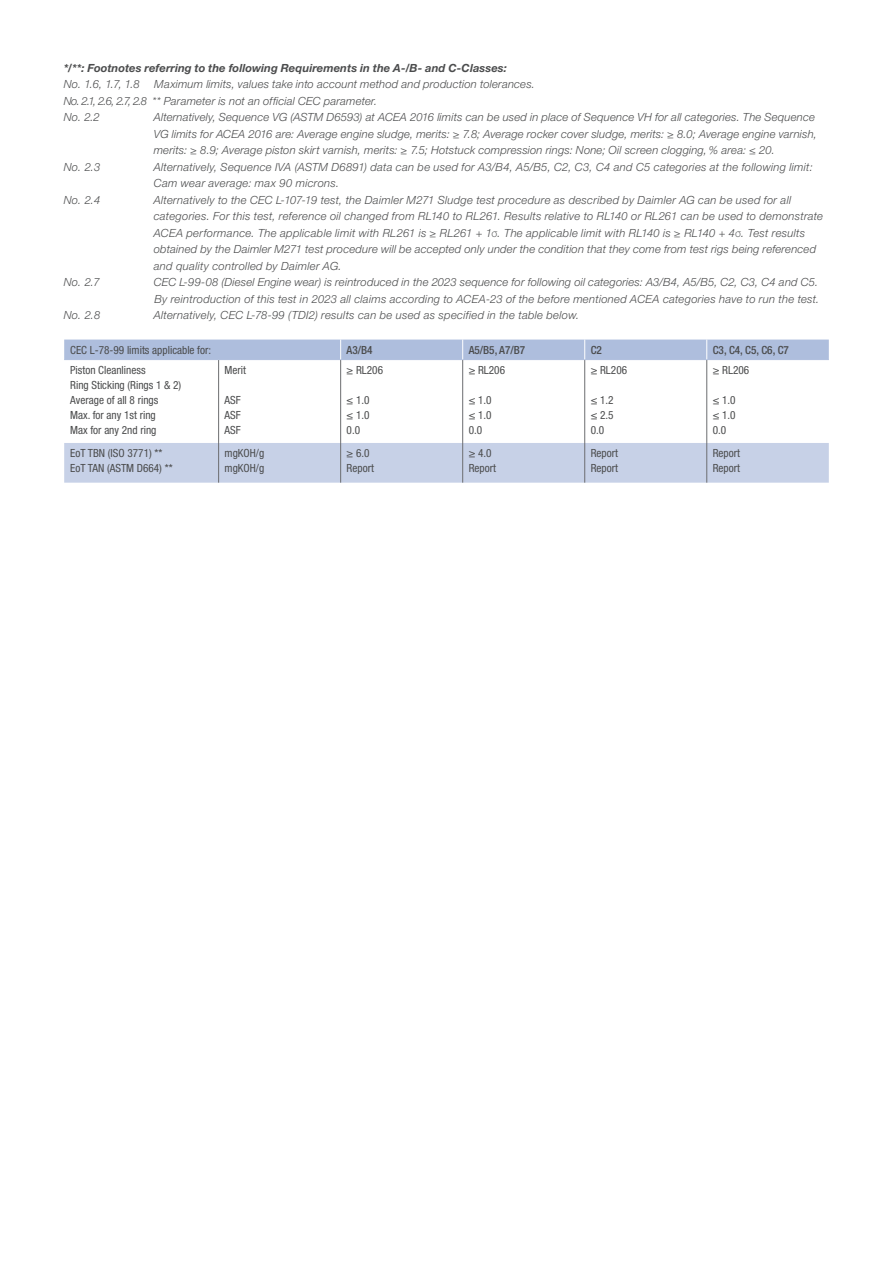
<style>
.page{position:relative;width:893px;height:1263px;background:#fff}
.page>*{position:absolute;margin:0;border:0;box-sizing:border-box;transform-origin:0 0}
._10_pt_Black_Helv_Te{font:italic 300 11.25px/16.5px "Helvetica Neue LT Pro";letter-spacing:.02em;color:#4b4c4d}
.t1{font:condensed 11.25px/15px "Helvetica Neue LT Pro";color:#4b4c4d}
._10_pt_Black_Helv_Te-2{font:italic 700 11.25px "Helvetica Neue LT Pro";letter-spacing:.005em;color:#4b4c4d}
.t2{font:500 condensed 11.25px "Helvetica Neue LT Pro";color:#4b4c4d}
.s1{font-family:"Myriad Pro";font-style:normal}
</style>
<div class="page">
<div style="left:64px;top:443px;width:765px;height:40px;background:#c7d1e7"></div>
<hr style="left:218px;top:360px;width:1px;height:83px;background:#6c6d70">
<hr style="left:340px;top:360px;width:1px;height:83px;background:#6c6d70">
<hr style="left:462px;top:360px;width:1px;height:83px;background:#6c6d70">
<hr style="left:584px;top:360px;width:1px;height:83px;background:#6c6d70">
<hr style="left:706px;top:360px;width:1px;height:83px;background:#6c6d70">
<hr style="left:218px;top:443px;width:1px;height:40px;background:#6c6d70">
<hr style="left:340px;top:443px;width:1px;height:40px;background:#6c6d70">
<hr style="left:462px;top:443px;width:1px;height:40px;background:#6c6d70">
<hr style="left:584px;top:443px;width:1px;height:40px;background:#6c6d70">
<hr style="left:706px;top:443px;width:1px;height:40px;background:#6c6d70">
<div style="left:64px;top:340px;width:765px;height:20px;background:#aebedd"></div>
<p class="_10_pt_Black_Helv_Te-2" style="left:64px;top:61px;width:445px">*/**: Footnotes referring to the following Requirements in the A-/B- and C-Classes:</p>
<p class="_10_pt_Black_Helv_Te" style="left:64px;top:76px;width:78px">No. 1.6, 1.7, 1.8</p>
<p class="_10_pt_Black_Helv_Te" style="left:154px;top:76px;width:382px">Maximum limits, values take into account method and production tolerances.</p>
<p class="_10_pt_Black_Helv_Te" style="left:64px;top:92px;width:315px">No. 2.1, 2.6, 2.7, 2.8 ** Parameter is not an official CEC parameter.</p>
<p class="_10_pt_Black_Helv_Te" style="left:64px;top:109px;width:38px">No. 2.2</p>
<p class="_10_pt_Black_Helv_Te" style="left:154px;top:109px;width:665px">Alternatively, Sequence VG (ASTM D6593) at ACEA 2016 limits can be used in place of Sequence VH for all categories. The Sequence<br>VG limits for ACEA 2016 are: Average engine sludge, merits: ≥ 7.8; Average rocker cover sludge, merits: ≥ 8.0; Average engine varnish, merits: ≥ 8.9; Average piston skirt varnish, merits: ≥ 7.5; Hotstuck compression rings: None; Oil screen clogging, % area: ≤ 20.</p>
<p class="_10_pt_Black_Helv_Te" style="left:64px;top:158px;width:38px">No. 2.3</p>
<p class="_10_pt_Black_Helv_Te" style="left:154px;top:158px;width:660px">Alternatively, Sequence IVA (ASTM D6891) data can be used for A3/B4, A5/B5, C2, C3, C4 and C5 categories at the following limit:<br>Cam wear average: max 90 microns.</p>
<p class="_10_pt_Black_Helv_Te" style="left:64px;top:191px;width:38px">No. 2.4</p>
<p class="_10_pt_Black_Helv_Te" style="left:154px;top:191px;width:671px">Alternatively to the CEC L-107-19 test, the Daimler M271 Sludge test procedure as described by Daimler AG can be used for all categories. For this test, reference oil changed from RL140 to RL261. Results relative to RL140 or RL261 can be used to demonstrate ACEA performance. The applicable limit with RL261 is ≥ RL261 + 1<span class="s1">σ</span>. The applicable limit with RL140 is ≥ RL140 + 4<span class="s1">σ</span>. Test results obtained by the Daimler M271 test procedure will be accepted only under the condition that they come from test rigs being referenced and quality controlled by Daimler AG.</p>
<p class="_10_pt_Black_Helv_Te" style="left:64px;top:274px;width:38px">No. 2.7</p>
<p class="_10_pt_Black_Helv_Te" style="left:154px;top:274px;width:667px">CEC L-99-08 (Diesel Engine wear) is reintroduced in the 2023 sequence for following oil categories: A3/B4, A5/B5, C2, C3, C4 and C5.<br>By reintroduction of this test in 2023 all claims according to ACEA-23 of the before mentioned ACEA categories have to run the test.</p>
<p class="_10_pt_Black_Helv_Te" style="left:64px;top:307px;width:38px">No. 2.8</p>
<p class="_10_pt_Black_Helv_Te" style="left:154px;top:307px;width:427px">Alternatively, CEC L-78-99 (TDI2) results can be used as specified in the table below.</p>
<p class="t1" style="left:70px;top:342px;width:143px">CEC L-78-99 limits applicable for:</p>
<p class="t2" style="left:347px;top:343px;width:28px">A3/B4</p>
<p class="t2" style="left:469px;top:343px;width:58px">A5/B5, A7/B7</p>
<p class="t2" style="left:591px;top:343px;width:13px">C2</p>
<p class="t2" style="left:713px;top:343px;width:78px">C3, C4, C5, C6, C7</p>
<p class="t1" style="left:70px;top:362px;width:112px">Piston Cleanliness<br>Ring Sticking (Rings 1 &amp; 2)</p>
<p class="t1" style="left:70px;top:392px;width:90px">Average of all 8 rings</p>
<p class="t1" style="left:70px;top:407px;width:87px">Max. for any 1st ring</p>
<p class="t1" style="left:70px;top:422px;width:88px">Max for any 2nd ring</p>
<p class="t1" style="left:225px;top:362px;width:23px">Merit</p>
<p class="t1" style="left:225px;top:392px;width:18px">ASF</p>
<p class="t1" style="left:225px;top:407px;width:18px">ASF</p>
<p class="t1" style="left:225px;top:422px;width:18px">ASF</p>
<p class="t1" style="left:347px;top:362px;width:38px">≥ RL206</p>
<p class="t1" style="left:347px;top:392px;width:24px">≤ 1.0</p>
<p class="t1" style="left:347px;top:407px;width:24px">≤ 1.0</p>
<p class="t1" style="left:347px;top:422px;width:15px">0.0</p>
<p class="t1" style="left:469px;top:362px;width:38px">≥ RL206</p>
<p class="t1" style="left:469px;top:392px;width:24px">≤ 1.0</p>
<p class="t1" style="left:469px;top:407px;width:24px">≤ 1.0</p>
<p class="t1" style="left:469px;top:422px;width:15px">0.0</p>
<p class="t1" style="left:591px;top:362px;width:38px">≥ RL206</p>
<p class="t1" style="left:591px;top:392px;width:24px">≤ 1.2</p>
<p class="t1" style="left:591px;top:407px;width:24px">≤ 2.5</p>
<p class="t1" style="left:591px;top:422px;width:15px">0.0</p>
<p class="t1" style="left:713px;top:362px;width:38px">≥ RL206</p>
<p class="t1" style="left:713px;top:392px;width:24px">≤ 1.0</p>
<p class="t1" style="left:713px;top:407px;width:24px">≤ 1.0</p>
<p class="t1" style="left:713px;top:422px;width:15px">0.0</p>
<p class="t1" style="left:70px;top:445px;width:94px">EoT TBN (ISO 3771) **</p>
<p class="t1" style="left:70px;top:460px;width:104px">EoT TAN (ASTM D664) **</p>
<p class="t1" style="left:225px;top:445px;width:41px">mgKOH/g</p>
<p class="t1" style="left:225px;top:460px;width:41px">mgKOH/g</p>
<p class="t1" style="left:347px;top:445px;width:24px">≥ 6.0</p>
<p class="t1" style="left:347px;top:460px;width:29px">Report</p>
<p class="t1" style="left:469px;top:445px;width:29px">≥ 4.0<br>Report</p>
<p class="t1" style="left:591px;top:445px;width:29px">Report</p>
<p class="t1" style="left:591px;top:460px;width:29px">Report</p>
<p class="t1" style="left:713px;top:445px;width:29px">Report</p>
<p class="t1" style="left:713px;top:460px;width:29px">Report</p>
</div>
